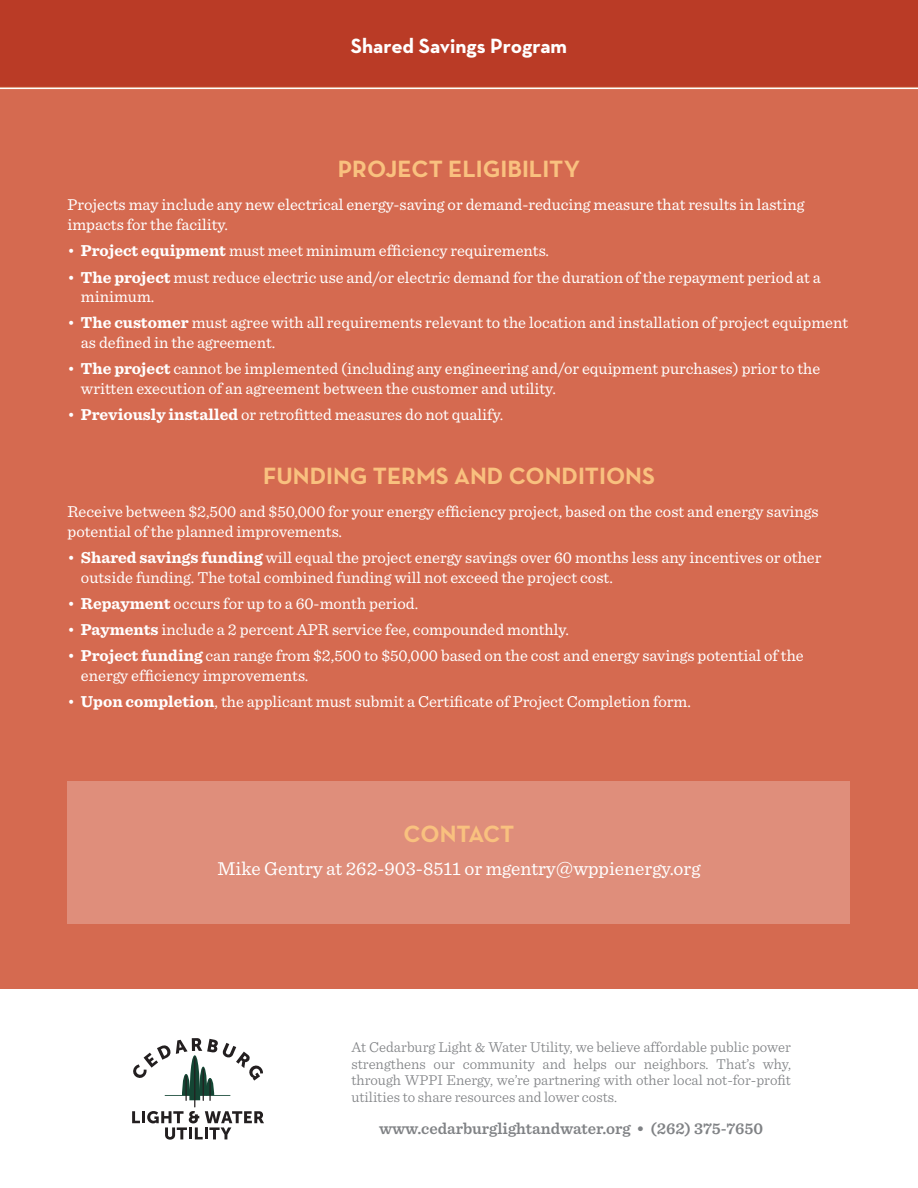
<style>
.page{position:relative;width:918px;height:1188px;background:#fff}
.page>*{position:absolute;margin:0;border:0;box-sizing:border-box;transform-origin:0 0}
.t1{font:700 24px "Neutraface Text";color:#f9c17f}
.t2{font:700 21px "Neutraface Text";color:#fff}
.t3{font:19.5px "Sentinel";color:#fff}
.t4{font:16.5px/19.5px "Sentinel";color:#fff}
.t5{font:600 16.5px "Sentinel";color:#808285}
.t6{font:300 15px/16.5px "Sentinel";color:#808285;text-align:justify}
.s1{font-weight:700}
</style>
<div class="page">
<div style="left:0;top:0;width:918px;height:988px;background:#d56a50"></div>
<svg style="left:132px;top:1111px;width:132px;height:29px"></svg>
<svg style="left:133px;top:1038px;width:130px;height:63px"></svg>
<hr style="left:203px;top:1068px;width:1px;height:33px;background:#231f20">
<hr style="left:194px;top:1057px;width:1px;height:50px;background:#231f20">
<div style="left:68px;top:782px;width:782px;height:142px;background:#df8e7b"></div>
<div style="left:0;top:0;width:918px;height:88px;background:#ba3b26"></div>
<hr style="left:0;top:88px;width:918px;height:1px;background:#fff">
<p class="t2" style="left:351px;top:33px;width:218px">Shared Savings Program</p>
<h1 class="t1" style="left:338px;top:154px;width:244px">PROJECT ELIGIBILITY</h1>
<p class="t4" style="left:68px;top:195px;width:738px">Projects may include any new electrical energy-saving or demand-reducing measure that results in lasting impacts for the facility.</p>
<p class="t4" style="left:68px;top:241px;width:483px">• <span class="s1">Project equipment</span> must meet minimum efficiency requirements.</p>
<p class="t4" style="left:81px;top:267px;width:741px;text-indent:-13px">• <span class="s1">The project</span> must reduce electric use and/or electric demand for the duration of the repayment period at a minimum.</p>
<p class="t4" style="left:81px;top:313px;width:769px;text-indent:-13px">• <span class="s1">The customer</span> must agree with all requirements relevant to the location and installation of project equipment as defined in the agreement.</p>
<p class="t4" style="left:81px;top:358px;width:741px;text-indent:-13px">• <span class="s1">The project</span> cannot be implemented (including any engineering and/or equipment purchases) prior to the written execution of an agreement between the customer and utility.</p>
<p class="t4" style="left:68px;top:404px;width:437px">• <span class="s1">Previously installed</span> or retrofitted measures do not qualify.</p>
<h1 class="t1" style="left:263px;top:461px;width:393px">FUNDING TERMS AND CONDITIONS</h1>
<p class="t4" style="left:68px;top:502px;width:753px">Receive between $2,500 and $50,000 for your energy efficiency project, based on the cost and energy savings potential of the planned improvements.</p>
<p class="t4" style="left:81px;top:547px;width:742px;text-indent:-13px">• <span class="s1">Shared savings funding</span> will equal the project energy savings over 60 months less any incentives or other outside funding. The total combined funding will not exceed the project cost.</p>
<p class="t4" style="left:68px;top:593px;width:352px">• <span class="s1">Repayment</span> occurs for up to a 60-month period.</p>
<p class="t4" style="left:68px;top:619px;width:503px">• <span class="s1">Payments</span> include a 2 percent APR service fee, compounded monthly.</p>
<p class="t4" style="left:81px;top:646px;width:724px;text-indent:-13px">• <span class="s1">Project funding</span> can range from $2,500 to $50,000 based on the cost and energy savings potential of the energy efficiency improvements.</p>
<p class="t4" style="left:68px;top:691px;width:625px">• <span class="s1">Upon completion</span>, the applicant must submit a Certificate of Project Completion form.</p>
<h1 class="t1" style="left:404px;top:819px;width:112px">CONTACT</h1>
<p class="t3" style="left:217px;top:857px;width:485px">Mike Gentry at 262-903-8511 or mgentry@wppienergy.org</p>
<p class="t6" style="left:351px;top:1039px;width:441px">At Cedarburg Light &amp; Water Utility, we believe affordable public power strengthens our community and helps our neighbors. That’s why, through WPPI Energy, we’re partnering with other local not-for-profit utilities to share resources and lower costs.</p>
<p class="t5" style="left:379px;top:1119px;width:385px">www.cedarburglightandwater.org • (262) 375-7650</p>
</div>
